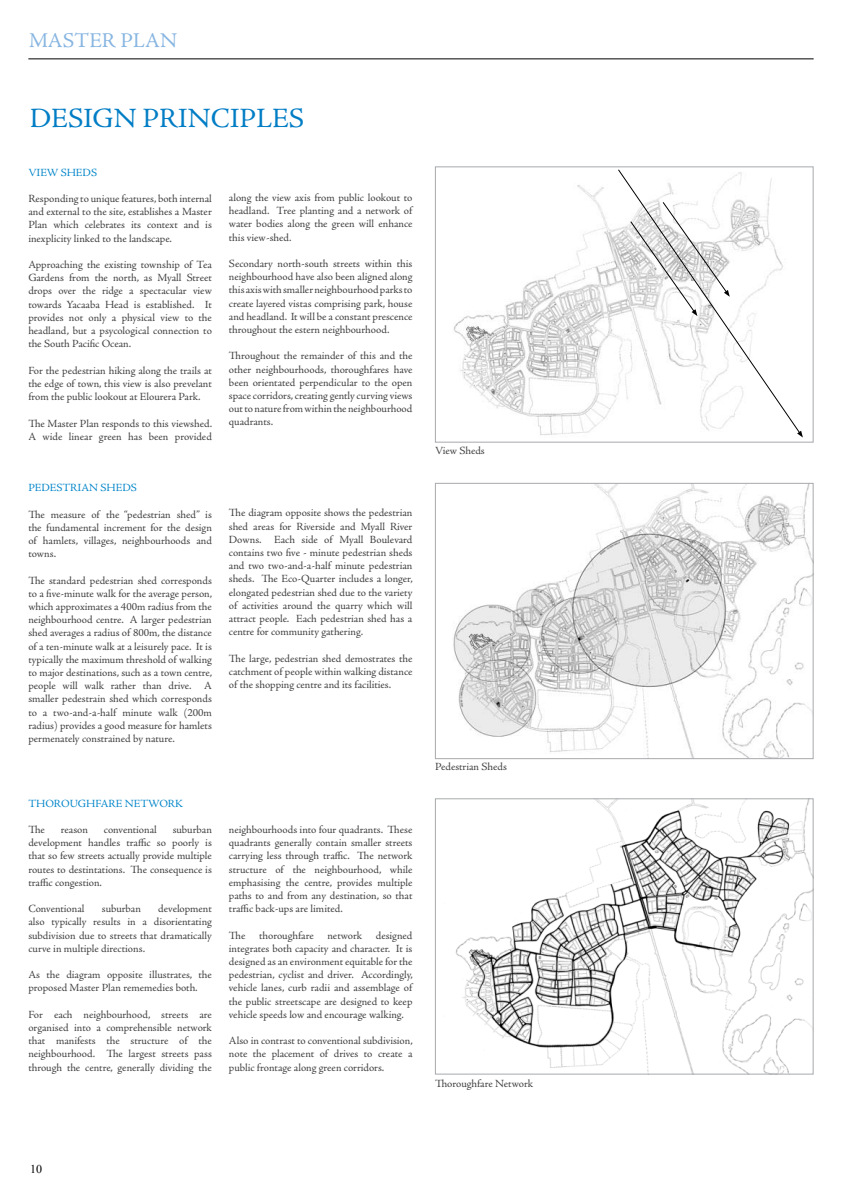
<style>
.page{position:relative;width:842px;height:1191px;background:#fff}
.page>*{position:absolute;margin:0;border:0;box-sizing:border-box;transform-origin:0 0}
.t1{font:28px "Adobe Jenson Pro";color:#007dc5}
.t2{font:21px "Adobe Jenson Pro";color:#87b5e1}
.t3{font:12px "Times New Roman";color:#000}
.t4{font:11px/13.2px "Adobe Jenson Pro";letter-spacing:-.005em;color:#414142;text-align:justify}
.t5{font:11px "Adobe Jenson Pro";color:#0085c9}
</style>
<div class="page">
<hr style="left:28px;top:58px;width:786px;height:1px;background:#000">
<img style="left:455px;top:800px;width:356px;height:272px">
<div style="left:435px;top:798px;width:378px;height:276px;border:1px solid #a7a9ac"></div>
<img style="left:453px;top:485px;width:358px;height:272px">
<div style="left:435px;top:483px;width:378px;height:276px;border:1px solid #a7a9ac"></div>
<img style="left:453px;top:185px;width:164px;height:250px">
<div style="left:435px;top:166px;width:378px;height:276px;border:1px solid #a7a9ac"></div>
<svg style="left:617px;top:169px;width:184px;height:262px"></svg>
<svg style="left:797px;top:431px;width:6px;height:6px"></svg>
<svg style="left:630px;top:201px;width:100px;height:115px"></svg>
<h2 class="t2" style="left:29px;top:28px;width:150px">MASTER PLAN</h2>
<h1 class="t1" style="left:30px;top:102px;width:276px">DESIGN PRINCIPLES</h1>
<p class="t5" style="left:28px;top:166px;width:70px">VIEW SHEDS</p>
<p class="t4" style="left:28px;top:192px;width:185px">Responding to unique features, both internal and external to the site, establishes a Master Plan which celebrates its context and is inexplicity linked to the landscape.</p>
<p class="t4" style="left:28px;top:258px;width:185px">Approaching the existing township of Tea Gardens from the north, as Myall Street drops over the ridge a spectacular view towards Yacaaba Head is established. It provides not only a physical view to the headland, but a psycological connection to the South Pacific Ocean.</p>
<p class="t4" style="left:28px;top:364px;width:185px">For the pedestrian hiking along the trails at the edge of town, this view is also prevelant from the public lookout at Elourera Park.</p>
<p class="t4" style="left:28px;top:417px;width:185px">The Master Plan responds to this viewshed.<br>A wide linear green has been provided</p>
<p class="t5" style="left:28px;top:481px;width:110px">PEDESTRIAN SHEDS</p>
<p class="t4" style="left:28px;top:508px;width:185px">The measure of the “pedestrian shed” is the fundamental increment for the design of hamlets, villages, neighbourhoods and towns.</p>
<p class="t4" style="left:28px;top:574px;width:185px">The standard pedestrian shed corresponds to a five-minute walk for the average person, which approximates a 400m radius from the neighbourhood centre. A larger pedestrian shed averages a radius of 800m, the distance of a ten-minute walk at a leisurely pace. It is typically the maximum threshold of walking to major destinations, such as a town centre, people will walk rather than drive. A smaller pedestrain shed which corresponds to a two-and-a-half minute walk (200m radius) provides a good measure for hamlets permenately constrained by nature.</p>
<p class="t4" style="left:229px;top:191px;width:185px">along the view axis from public lookout to headland. Tree planting and a network of water bodies along the green will enhance this view-shed.</p>
<p class="t4" style="left:229px;top:257px;width:185px">Secondary north-south streets within this neighbourhood have also been aligned along this axis with smaller neighbourhood parks to create layered vistas comprising park, house and headland. It will be a constant prescence throughout the estern neighbourhood.</p>
<p class="t4" style="left:229px;top:349px;width:185px">Throughout the remainder of this and the other neighbourhoods, thoroughfares have been orientated perpendicular to the open space corridors, creating gently curving views out to nature from within the neighbourhood quadrants.</p>
<p class="t4" style="left:229px;top:506px;width:185px">The diagram opposite shows the pedestrian shed areas for Riverside and Myall River Downs. Each side of Myall Boulevard contains two five - minute pedestrian sheds and two two-and-a-half minute pedestrian sheds. The Eco-Quarter includes a longer, elongated pedestrian shed due to the variety of activities around the quarry which will attract people. Each pedestrian shed has a centre for community gathering.</p>
<p class="t4" style="left:229px;top:652px;width:185px">The large, pedestrian shed demostrates the catchment of people within walking distance of the shopping centre and its facilities.</p>
<p class="t5" style="left:28px;top:797px;width:156px">THOROUGHFARE NETWORK</p>
<p class="t4" style="left:28px;top:823px;width:18px">The</p>
<p class="t4" style="left:61px;top:823px;width:29px">reason</p>
<p class="t4" style="left:104px;top:823px;width:54px">conventional</p>
<p class="t4" style="left:28px;top:823px;width:185px;text-indent:144px">suburban development handles traffic so poorly is that so few streets actually provide multiple routes to destintations. The consequence is traffic congestion.</p>
<p class="t4" style="left:28px;top:902px;width:58px">Conventional</p>
<p class="t4" style="left:102px;top:902px;width:41px">suburban</p>
<p class="t4" style="left:28px;top:902px;width:185px;text-indent:130px">development also typically results in a disorientating subdivision due to streets that dramatically curve in multiple directions.</p>
<p class="t4" style="left:28px;top:968px;width:185px">As the diagram opposite illustrates, the proposed Master Plan rememedies both.</p>
<p class="t4" style="left:28px;top:1008px;width:185px">For each neighbourhood, streets are organised into a comprehensible network that manifests the structure of the neighbourhood. The largest streets pass through the centre, generally dividing the</p>
<p class="t4" style="left:229px;top:823px;width:185px">neighbourhoods into four quadrants. These quadrants generally contain smaller streets carrying less through traffic. The network structure of the neighbourhood, while emphasising the centre, provides multiple paths to and from any destination, so that traffic back-ups are limited.</p>
<p class="t4" style="left:229px;top:928px;width:185px">The thoroughfare network designed integrates both capacity and character. It is designed as an environment equitable for the pedestrian, cyclist and driver. Accordingly, vehicle lanes, curb radii and assemblage of the public streetscape are designed to keep vehicle speeds low and encourage walking.</p>
<p class="t4" style="left:229px;top:1034px;width:185px">Also in contrast to conventional subdivision, note the placement of drives to create a public frontage along green corridors.</p>
<p class="t4" style="left:435px;top:444px;width:51px">View Sheds</p>
<p class="t4" style="left:435px;top:760px;width:73px">Pedestrian Sheds</p>
<p class="t4" style="left:435px;top:1077px;width:99px">Thoroughfare Network</p>
<p class="t3" style="left:30px;top:1161px;width:13px">10</p>
</div>
